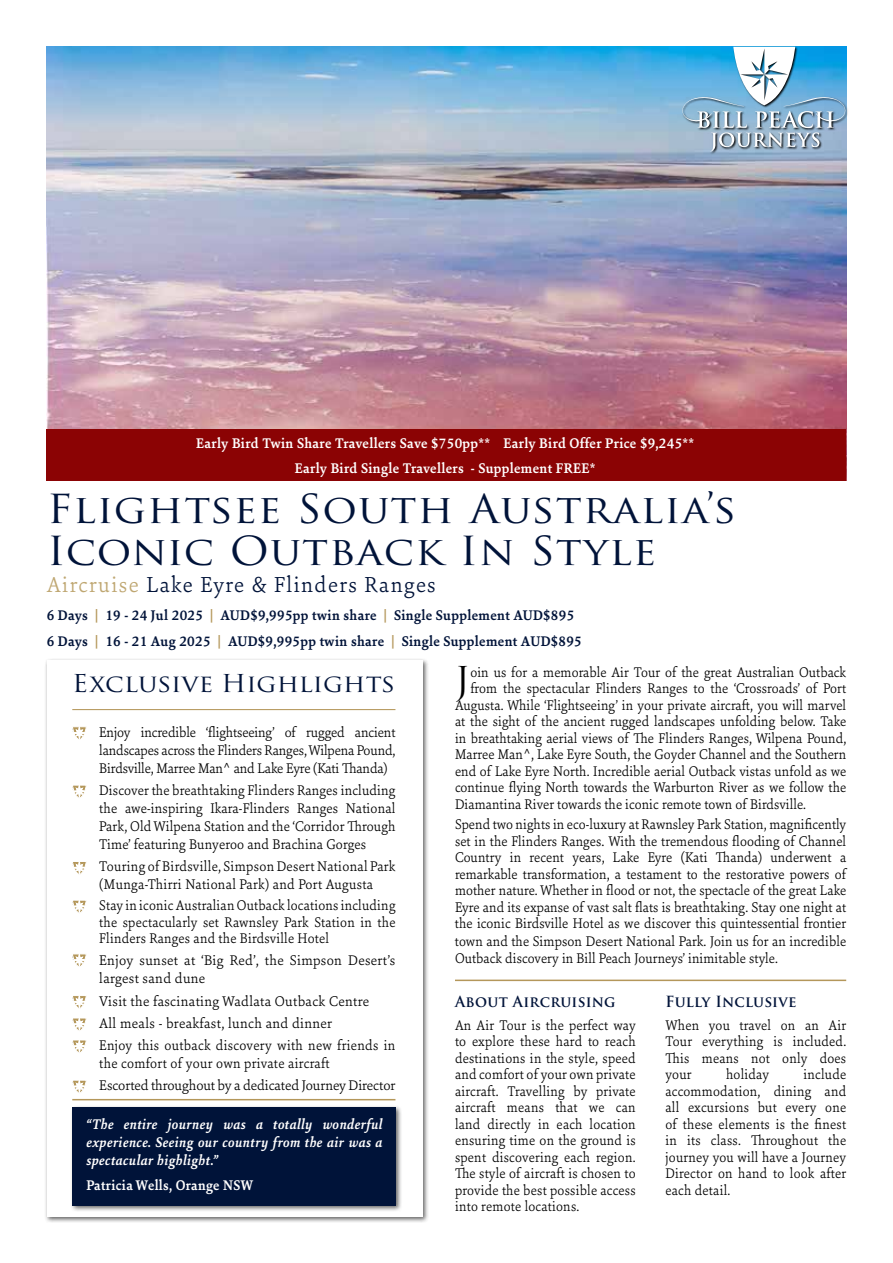
<style>
.page{position:relative;width:893px;height:1263px;background:#fff}
.page>*{position:absolute;margin:0;border:0;box-sizing:border-box;transform-origin:0 0}
.t1{font:39px/42px "Trajan Pro";letter-spacing:.02em;color:#001339;scale:1.1 1}
.t2{font:36px "Trajan Pro";color:#000}
.t3{font:24px "Trajan Pro";letter-spacing:.005em;color:#001339;scale:1.1 1}
.t4{font:300 23.25px "Sina Nova";letter-spacing:.06em;color:#001339}
.t5{font:300 15px/16.5px "Sina Nova";letter-spacing:.005em;color:#000;text-align:justify;scale:.96 1}
.t6{font:300 15px/18px "Sina Nova";letter-spacing:.005em;color:#000}
.t7{font:700 15px "Sina Nova";letter-spacing:.02em;color:#001339}
.t8{font:700 15px/25px "Sina Nova";letter-spacing:.02em;color:#fff;text-align:center}
.t9{font:italic 700 15px/18px "Sina Nova";letter-spacing:.02em;color:#fff;text-align:justify;scale:.95 1}
.t10{font:700 15px "Trajan Pro";letter-spacing:.02em;color:#001339}
.t11{font:700 15px "Sina Nova";letter-spacing:.02em;color:#fff;scale:.95 1}
.s1{color:#bfa772}
.s2{color:#b4975a}
</style>
<div class="page">
<div style="left:45px;top:658px;width:385px;height:565px;background:#000;opacity:.6"></div>
<div style="left:47px;top:660px;width:376px;height:556px;background:#fff"></div>
<hr style="left:72px;top:709px;width:323px;height:1px;background:#b4975a">
<img style="left:47px;top:47px;width:799px;height:382px">
<div style="left:70px;top:1104px;width:332px;height:108px;background:#000;opacity:.6"></div>
<div style="left:72px;top:1107px;width:323px;height:98px;background:#001339"></div>
<svg style="left:73px;top:785px;width:13px;height:13px"></svg>
<svg style="left:73px;top:1040px;width:13px;height:13px"></svg>
<svg style="left:73px;top:862px;width:13px;height:12px"></svg>
<hr style="left:455px;top:979px;width:391px;height:2px;background:#b4975a">
<svg style="left:682px;top:46px;width:166px;height:109px"></svg>
<svg style="left:682px;top:47px;width:163px;height:105px"></svg>
<svg style="left:73px;top:726px;width:13px;height:13px"></svg>
<svg style="left:73px;top:954px;width:13px;height:13px"></svg>
<svg style="left:73px;top:996px;width:13px;height:12px"></svg>
<svg style="left:73px;top:900px;width:13px;height:13px"></svg>
<svg style="left:73px;top:1018px;width:13px;height:13px"></svg>
<hr style="left:72px;top:1099px;width:323px;height:1px;background:#b4975a">
<svg style="left:73px;top:1080px;width:13px;height:13px"></svg>
<div style="left:47px;top:429px;width:799px;height:51px;background:#8b0304"></div>
<p class="t8" style="left:196px;top:430px;width:499px">Early Bird Twin Share Travellers Save $750pp** Early Bird Offer Price $9,245**<br>Early Bird Single Travellers - Supplement FREE*</p>
<h1 class="t1" style="left:47px;top:487px;width:629px">Flightsee South Australia’s<br>Iconic Outback In Style</h1>
<h3 class="t4" style="left:47px;top:569px;width:391px"><span class="s1">Aircruise</span> Lake Eyre &amp; Flinders Ranges</h3>
<p class="t7" style="left:47px;top:606px;width:529px">6 Days <span class="s2">|</span> 19 - 24 Jul 2025 <span class="s2">|</span> AUD$9,995pp twin share <span class="s2">|</span> Single Supplement AUD$895</p>
<p class="t7" style="left:47px;top:631px;width:537px">6 Days <span class="s2">|</span> 16 - 21 Aug 2025 <span class="s2">|</span> AUD$9,995pp twin share <span class="s2">|</span> Single Supplement AUD$895</p>
<h3 class="t3" style="left:72px;top:668px;width:295px">Exclusive Highlights</h3>
<p class="t6" style="left:99px;top:722px;width:298px;text-align:justify;text-indent:-27px">* Enjoy incredible ‘flightseeing’ of rugged ancient landscapes across the Flinders Ranges, Wilpena Pound, Birdsville, Marree Man^ and Lake Eyre (Kati Thanda)</p>
<p class="t6" style="left:99px;top:781px;width:298px;text-align:justify;text-indent:-27px">* Discover the breathtaking Flinders Ranges including the awe-inspiring Ikara-Flinders Ranges National Park, Old Wilpena Station and the ‘Corridor Through Time’ featuring Bunyeroo and Brachina Gorges</p>
<p class="t6" style="left:72px;top:857px;width:325px;text-align:center">* Touring of Birdsville, Simpson Desert National Park (Munga-Thirri National Park) and Port Augusta</p>
<p class="t5" style="left:99px;top:896px;width:310px;text-indent:-27px">* Stay in iconic Australian Outback locations including the spectacularly set Rawnsley Park Station in the Flinders Ranges and the Birdsville Hotel</p>
<p class="t6" style="left:99px;top:951px;width:298px;text-indent:-27px">* Enjoy sunset at ‘Big Red’, the Simpson Desert’s largest sand dune</p>
<p class="t6" style="left:72px;top:989px;width:325px;line-height:22.2px">* Visit the fascinating Wadlata Outback Centre<br>* All meals - breakfast, lunch and dinner<br>* Enjoy this outback discovery with new friends in</p>
<p class="t6" style="left:72px;top:1052px;width:325px;line-height:22.2px;text-indent:27px">the comfort of your own private aircraft<br>* Escorted throughout by a dedicated Journey Director</p>
<p class="t9" style="left:86px;top:1115px;width:313px">“The entire journey was a totally wonderful experience. Seeing our country from the air was a spectacular highlight.”</p>
<p class="t11" style="left:86px;top:1175px;width:177px">Patricia Wells, Orange NSW</p>
<h2 class="t2" style="left:455px;top:657px;width:16px">J</h2>
<p class="t5" style="left:470px;top:663px;width:393px">oin us for a memorable Air Tour of the great Australian Outback</p>
<p class="t5" style="left:470px;top:679px;width:393px">from the spectacular Flinders Ranges to the ‘Crossroads’ of Port</p>
<p class="t5" style="left:455px;top:696px;width:409px">Augusta. While ‘Flightseeing’ in your private aircraft, you will marvel</p>
<p class="t5" style="left:455px;top:712px;width:409px">at the sight of the ancient rugged landscapes unfolding below. Take</p>
<p class="t5" style="left:455px;top:729px;width:409px">in breathtaking aerial views of The Flinders Ranges, Wilpena Pound,</p>
<p class="t5" style="left:455px;top:745px;width:409px">Marree Man^, Lake Eyre South, the Goyder Channel and the Southern</p>
<p class="t5" style="left:455px;top:762px;width:409px">end of Lake Eyre North. Incredible aerial Outback vistas unfold as we</p>
<p class="t5" style="left:455px;top:778px;width:409px">continue flying North towards the Warburton River as we follow the</p>
<p class="t5" style="left:455px;top:795px;width:367px">Diamantina River towards the iconic remote town of Birdsville.</p>
<p class="t5" style="left:455px;top:816px;width:409px">Spend two nights in eco-luxury at Rawnsley Park Station, magnificently set in the Flinders Ranges. With the tremendous flooding of Channel Country in recent years, Lake Eyre (Kati Thanda) underwent a remarkable transformation, a testament to the restorative powers of mother nature. Whether in flood or not, the spectacle of the great Lake Eyre and its expanse of vast salt flats is breathtaking. Stay one night at the iconic Birdsville Hotel as we discover this quintessential frontier</p>
<p class="t5" style="left:455px;top:933px;width:409px">town and the Simpson Desert National Park. Join us for an incredible<br>Outback discovery in Bill Peach Journeys’ inimitable style.</p>
<p class="t10" style="left:455px;top:992px;width:162px">About Aircruising</p>
<p class="t5" style="left:455px;top:1016px;width:190px">An Air Tour is the perfect way to explore these hard to reach destinations in the style, speed and comfort of your own private aircraft. Travelling by private aircraft means that we can land directly in each location ensuring time on the ground is spent discovering each region.<br>The style of aircraft is chosen to provide the best possible access into remote locations.</p>
<p class="t10" style="left:665px;top:992px;width:132px">Fully Inclusive</p>
<p class="t5" style="left:665px;top:1016px;width:190px">When you travel on an Air Tour everything is included.<br>This means not only does your</p>
<p class="t5" style="left:665px;top:1065px;width:190px;text-indent:138px">include accommodation, dining and all excursions but every one of these elements is the finest in its class. Throughout the journey you will have a Journey Director on hand to look after each detail.</p>
<p class="t5" style="left:726px;top:1065px;width:46px">holiday</p>
</div>
